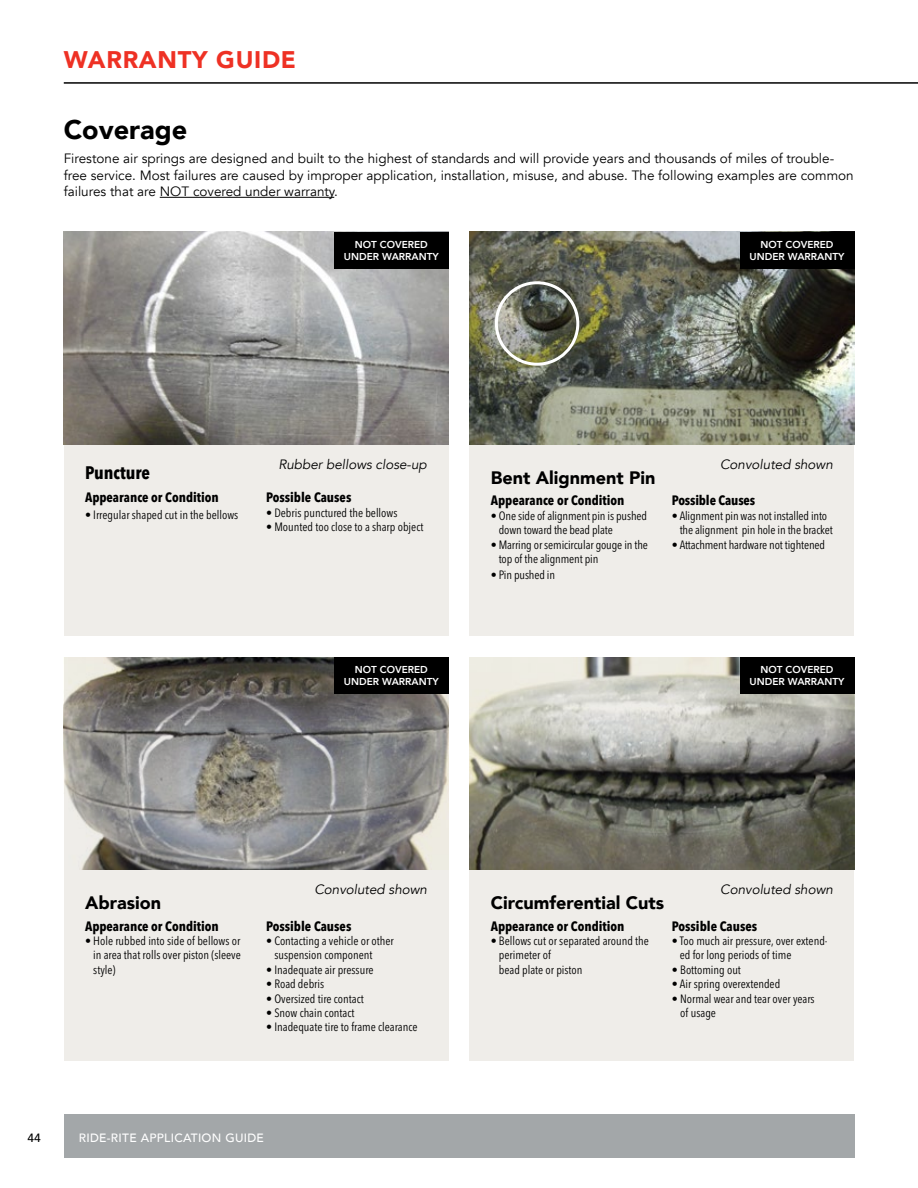
<style>
.page{position:relative;width:918px;height:1188px;background:#fff}
.page>*{position:absolute;margin:0;border:0;box-sizing:border-box;transform-origin:0 0}
.t1{font:900 27px "Avenir";color:#000}
.t2{font:900 24px "Avenir";letter-spacing:.03em;color:#ee3124}
.t3{font:900 18px "Avenir";color:#000}
.t4{font:700 condensed 18px "Avenir Next LT Pro";color:#000}
.t5{font:13.5px/16.5px "Avenir";color:#000}
.t6{font:700 condensed 13.5px "Avenir Next LT Pro";color:#000}
.t7{font:italic 13.5px "Avenir";color:#000}
.t8{font:condensed 12px/14.4px "Avenir Next LT Pro";color:#000}
.t9{font:500 12px "Avenir";letter-spacing:.025em;color:#fff}
.t10{font:500 12px "Avenir";color:#000}
.t11{font:800 10.05px/12px "Avenir";color:#fff;text-align:center}
</style>
<div class="page">
<hr style="left:64px;top:82px;width:854px;height:2px;background:#000">
<div style="left:64px;top:1115px;width:790px;height:43px;background:#a3a7a9"></div>
<div style="left:64px;top:444px;width:384px;height:192px;background:#efede9"></div>
<div style="left:64px;top:657px;width:384px;height:404px;background:#efede9"></div>
<div style="left:470px;top:657px;width:384px;height:404px;background:#efede9"></div>
<div style="left:470px;top:444px;width:384px;height:192px;background:#efede9"></div>
<hr style="left:160px;top:197px;width:174px;height:1px;background:#000">
<img style="left:470px;top:657px;width:384px;height:213px">
<img style="left:64px;top:657px;width:384px;height:213px">
<img style="left:470px;top:232px;width:384px;height:212px">
<img style="left:64px;top:232px;width:384px;height:212px">
<div style="left:334px;top:232px;width:114px;height:37px;background:#000"></div>
<div style="left:334px;top:657px;width:114px;height:37px;background:#000"></div>
<div style="left:740px;top:232px;width:114px;height:37px;background:#000"></div>
<div style="left:740px;top:657px;width:114px;height:37px;background:#000"></div>
<div style="left:495px;top:281px;width:84px;height:85px;border:3px solid #fff;border-radius:50%"></div>
<h2 class="t2" style="left:64px;top:39px;width:234px">WARRANTY GUIDE</h2>
<h1 class="t1" style="left:64px;top:107px;width:125px">Coverage</h1>
<p class="t5" style="left:64px;top:151px;width:792px">Firestone air springs are designed and built to the highest of standards and will provide years and thousands of miles of trouble&shy;free service. Most failures are caused by improper application, installation, misuse, and abuse. The following examples are common failures that are NOT covered under warranty.</p>
<p class="t11" style="left:344px;top:239px;width:96px">NOT COVERED<br>UNDER WARRANTY</p>
<p class="t11" style="left:750px;top:239px;width:96px">NOT COVERED<br>UNDER WARRANTY</p>
<h3 class="t4" style="left:85px;top:462px;width:66px">Puncture</h3>
<p class="t6" style="left:85px;top:489px;width:135px">Appearance or Condition</p>
<p class="t8" style="left:85px;top:507px;width:155px">• Irregular shaped cut in the bellows</p>
<p class="t7" style="left:278px;top:457px;width:150px">Rubber bellows close-up</p>
<p class="t7" style="left:720px;top:457px;width:114px">Convoluted shown</p>
<h3 class="t3" style="left:491px;top:462px;width:166px">Bent Alignment Pin</h3>
<p class="t6" style="left:491px;top:492px;width:135px">Appearance or Condition</p>
<p class="t8" style="left:499px;top:508px;width:150px;text-indent:-8px">• One side of alignment pin is pushed down toward the bead plate</p>
<p class="t8" style="left:499px;top:537px;width:151px;text-indent:-8px">• Marring or semicircular gouge in the top of the alignment pin</p>
<p class="t8" style="left:491px;top:568px;width:66px">• Pin pushed in</p>
<p class="t6" style="left:266px;top:489px;width:87px">Possible Causes</p>
<p class="t8" style="left:266px;top:505px;width:133px">• Debris punctured the bellows</p>
<p class="t8" style="left:266px;top:520px;width:159px">• Mounted too close to a sharp object</p>
<p class="t6" style="left:672px;top:492px;width:85px">Possible Causes</p>
<p class="t8" style="left:680px;top:508px;width:155px;text-indent:-8px">• Alignment pin was not installed into the alignment pin hole in the bracket</p>
<p class="t8" style="left:672px;top:537px;width:155px">• Attachment hardware not tightened</p>
<p class="t11" style="left:344px;top:664px;width:96px">NOT COVERED<br>UNDER WARRANTY</p>
<p class="t11" style="left:750px;top:664px;width:96px">NOT COVERED<br>UNDER WARRANTY</p>
<h3 class="t3" style="left:85px;top:887px;width:77px">Abrasion</h3>
<p class="t6" style="left:85px;top:918px;width:135px">Appearance or Condition</p>
<p class="t8" style="left:93px;top:933px;width:149px;text-align:justify;text-indent:-8px">• Hole rubbed into side of bellows or in area that rolls over piston (sleeve style)</p>
<p class="t7" style="left:314px;top:881px;width:114px">Convoluted shown</p>
<p class="t7" style="left:720px;top:881px;width:114px">Convoluted shown</p>
<h3 class="t3" style="left:491px;top:887px;width:175px">Circumferential Cuts</h3>
<p class="t6" style="left:491px;top:918px;width:135px">Appearance or Condition</p>
<p class="t8" style="left:499px;top:933px;width:152px;text-indent:-8px">• Bellows cut or separated around the perimeter of<br>bead plate or piston</p>
<p class="t6" style="left:266px;top:918px;width:87px">Possible Causes</p>
<p class="t8" style="left:274px;top:933px;width:121px;text-indent:-8px">• Contacting a vehicle or other suspension component</p>
<p class="t8" style="left:266px;top:962px;width:109px">• Inadequate air pressure</p>
<p class="t8" style="left:266px;top:977px;width:60px">• Road debris</p>
<p class="t8" style="left:266px;top:991px;width:99px">• Oversized tire contact</p>
<p class="t8" style="left:266px;top:1005px;width:90px">• Snow chain contact</p>
<p class="t8" style="left:266px;top:1020px;width:153px">• Inadequate tire to frame clearance</p>
<p class="t6" style="left:672px;top:918px;width:87px">Possible Causes</p>
<p class="t8" style="left:680px;top:933px;width:149px;text-indent:-8px">• Too much air pressure, over extend&shy;ed for long periods of time</p>
<p class="t8" style="left:672px;top:962px;width:71px">• Bottoming out</p>
<p class="t8" style="left:672px;top:977px;width:110px">• Air spring overextended</p>
<p class="t8" style="left:680px;top:991px;width:136px;text-indent:-8px">• Normal wear and tear over years of usage</p>
<p class="t10" style="left:28px;top:1127px;width:15px">44</p>
<p class="t9" style="left:79px;top:1127px;width:187px">RIDE-RITE APPLICATION GUIDE</p>
</div>
